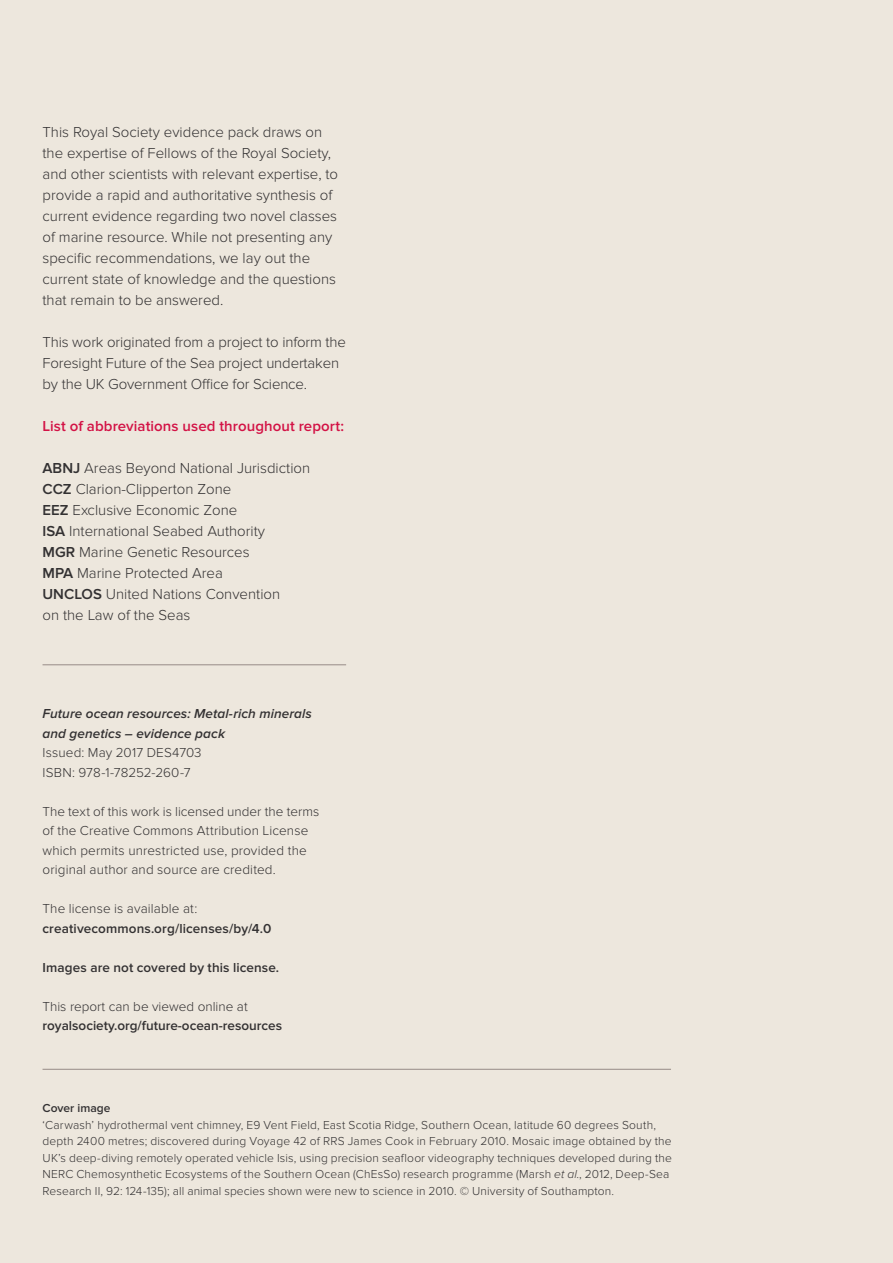
<style>
.page{position:relative;width:893px;height:1263px;background:#ede7dd}
.page>*{position:absolute;margin:0;border:0;box-sizing:border-box;transform-origin:0 0}
.t1{font:300 15px/21px "Proxima Nova";color:#333132}
.t2{font:600 15px "Proxima Nova";letter-spacing:.005em;color:#d31245}
.t3{font:300 13.5px/19.5px "Proxima Nova";letter-spacing:.01em;color:#333132}
.t4{font:600 13.5px "Proxima Nova";letter-spacing:.005em;color:#333132}
.t5{font:italic 600 13.5px/19.5px "Proxima Nova";letter-spacing:.005em;color:#333132}
.t6{font:300 12px/16.5px "Proxima Nova";letter-spacing:.01em;color:#333132}
.t7{font:600 12px "Proxima Nova";color:#333132}
.s1{font-weight:600}
.s2{font-style:italic}
</style>
<div class="page">
<hr style="left:43px;top:1069px;width:628px;height:1px;background:#978c87">
<hr style="left:43px;top:664px;width:303px;height:1px;background:#978c87">
<p class="t1" style="left:43px;top:122px;width:297px">This Royal Society evidence pack draws on the expertise of Fellows of the Royal Society, and other scientists with relevant expertise, to provide a rapid and authoritative synthesis of current evidence regarding two novel classes of marine resource. While not presenting any specific recommendations, we lay out the current state of knowledge and the questions that remain to be answered.</p>
<p class="t1" style="left:43px;top:332px;width:305px">This work originated from a project to inform the<br>Foresight Future of the Sea project undertaken by the UK Government Office for Science.</p>
<p class="t2" style="left:43px;top:418px;width:303px">List of abbreviations used throughout report:</p>
<p class="t1" style="left:43px;top:458px;width:269px"><span class="s1">ABNJ</span> Areas Beyond National Jurisdiction<br><span class="s1">CCZ</span> Clarion-Clipperton Zone<br><span class="s1">EEZ</span> Exclusive Economic Zone<br><span class="s1">ISA</span> International Seabed Authority<br><span class="s1">MGR</span> Marine Genetic Resources<br><span class="s1">MPA</span> Marine Protected Area<br><span class="s1">UNCLOS</span> United Nations Convention<br>on the Law of the Seas</p>
<p class="t5" style="left:43px;top:704px;width:271px">Future ocean resources: Metal-rich minerals and genetics – evidence pack</p>
<p class="t3" style="left:43px;top:743px;width:161px">Issued: May 2017 DES4703<br>ISBN: 978-1-78252-260-7</p>
<p class="t3" style="left:43px;top:801px;width:278px">The text of this work is licensed under the terms of the Creative Commons Attribution License which permits unrestricted use, provided the original author and source are credited.</p>
<p class="t3" style="left:43px;top:899px;width:156px">The license is available at:</p>
<p class="t4" style="left:43px;top:920px;width:231px">creativecommons.org/licenses/by/4.0</p>
<p class="t4" style="left:43px;top:959px;width:238px">Images are not covered by this license.</p>
<p class="t3" style="left:43px;top:996px;width:207px">This report can be viewed online at</p>
<p class="t4" style="left:43px;top:1018px;width:241px">royalsociety.org/future-ocean-resources</p>
<p class="t7" style="left:43px;top:1101px;width:69px">Cover image</p>
<p class="t6" style="left:43px;top:1117px;width:631px">‘Carwash’ hydrothermal vent chimney, E9 Vent Field, East Scotia Ridge, Southern Ocean, latitude 60 degrees South, depth 2400 metres; discovered during Voyage 42 of RRS James Cook in February 2010. Mosaic image obtained by the UK’s deep-diving remotely operated vehicle Isis, using precision seafloor videography techniques developed during the NERC Chemosynthetic Ecosystems of the Southern Ocean (ChEsSo) research programme (Marsh <span class="s2">et al</span>., 2012, Deep-Sea Research II, 92: 124-135); all animal species shown were new to science in 2010. © University of Southampton.</p>
</div>
